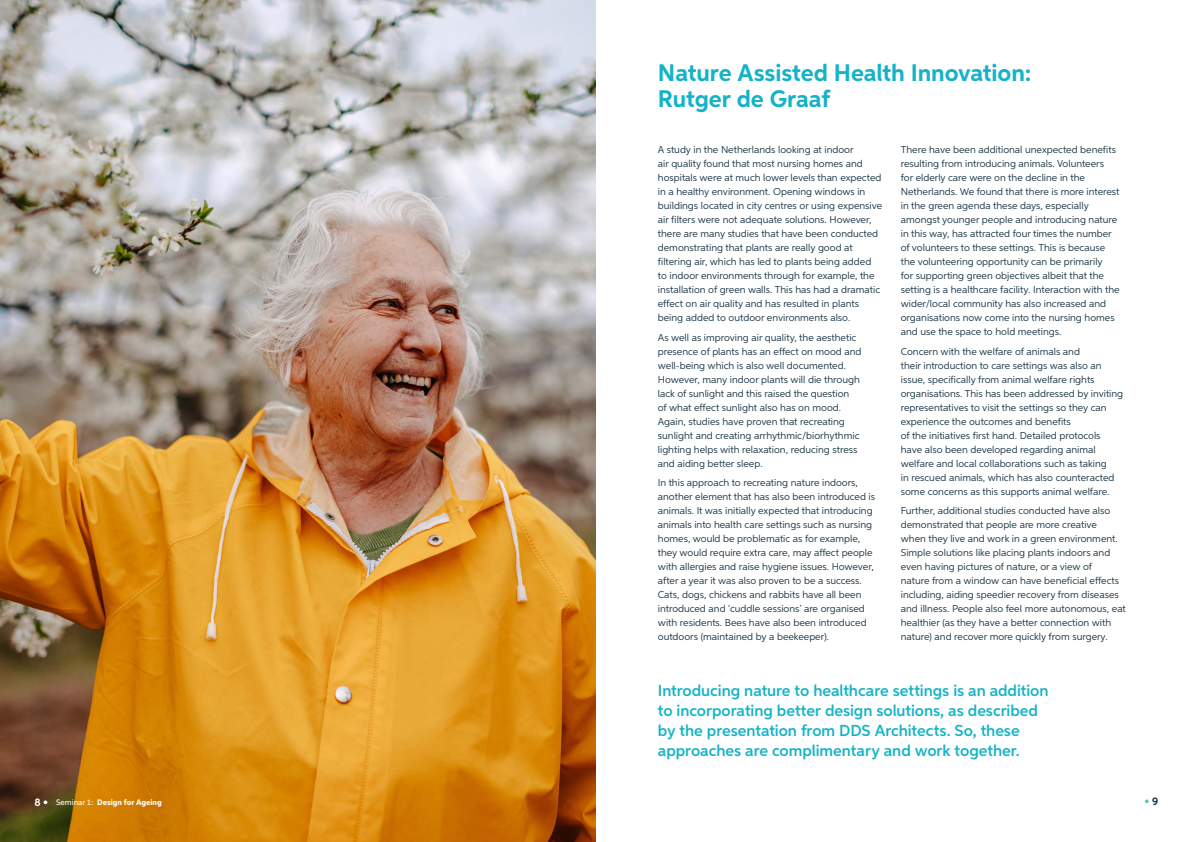
<style>
.page{position:relative;width:1191px;height:842px;background:#fff}
.page>*{position:absolute;margin:0;border:0;box-sizing:border-box;transform-origin:0 0}
.t1{font:700 24px/26px "Aspira";letter-spacing:-.005em;color:#14b3c7}
.t2{font:600 16px/20px "Aspira";letter-spacing:-.005em;color:#14b3c7}
.t3{font:700 11px "Aspira";color:#5bc3b8}
.t4{font:10px/14px "Aspira";color:#193444}
.t5{font:800 8px "Aspira";color:#fff}
.s1{font-weight:700;font-size:11px}
.s2{font-weight:500}
.s3{color:#193444}
</style>
<div class="page">
<img style="left:0;top:0;width:595px;height:842px">
<p class="t1" style="left:658px;top:60px;width:375px">Nature Assisted Health Innovation:<br>Rutger de Graaf</p>
<p class="t4" style="left:900px;top:142px;width:220px">There have been additional unexpected benefits resulting from introducing animals. Volunteers<br>for elderly care were on the decline in the Netherlands. We found that there is more interest in the green agenda these days, especially amongst younger people and introducing nature in this way, has attracted four times the number of volunteers to these settings. This is because the volunteering opportunity can be primarily<br>for supporting green objectives albeit that the setting is a healthcare facility. Interaction with the wider/local community has also increased and organisations now come into the nursing homes and use the space to hold meetings.</p>
<p class="t4" style="left:900px;top:344px;width:224px">Concern with the welfare of animals and<br>their introduction to care settings was also an issue, specifically from animal welfare rights organisations. This has been addressed by inviting representatives to visit the settings so they can experience the outcomes and benefits<br>of the initiatives first hand. Detailed protocols have also been developed regarding animal welfare and local collaborations such as taking<br>in rescued animals, which has also counteracted some concerns as this supports animal welfare.</p>
<p class="t4" style="left:900px;top:504px;width:226px">Further, additional studies conducted have also demonstrated that people are more creative<br>when they live and work in a green environment.<br>Simple solutions like placing plants indoors and even having pictures of nature, or a view of<br>nature from a window can have beneficial effects including, aiding speedier recovery from diseases and illness. People also feel more autonomous, eat healthier (as they have a better connection with nature) and recover more quickly from surgery.</p>
<p class="t4" style="left:658px;top:142px;width:226px">A study in the Netherlands looking at indoor<br>air quality found that most nursing homes and hospitals were at much lower levels than expected in a healthy environment. Opening windows in buildings located in city centres or using expensive air filters were not adequate solutions. However, there are many studies that have been conducted demonstrating that plants are really good at filtering air, which has led to plants being added to indoor environments through for example, the installation of green walls. This has had a dramatic effect on air quality and has resulted in plants being added to outdoor environments also.</p>
<p class="t4" style="left:658px;top:330px;width:205px">As well as improving air quality, the aesthetic presence of plants has an effect on mood and well-being which is also well documented.<br>However, many indoor plants will die through lack of sunlight and this raised the question<br>of what effect sunlight also has on mood.<br>Again, studies have proven that recreating sunlight and creating arrhythmic/biorhythmic lighting helps with relaxation, reducing stress and aiding better sleep.</p>
<p class="t4" style="left:658px;top:476px;width:219px">In this approach to recreating nature indoors, another element that has also been introduced is animals. It was initially expected that introducing animals into health care settings such as nursing homes, would be problematic as for example, they would require extra care, may affect people with allergies and raise hygiene issues. However, after a year it was also proven to be a success.<br>Cats, dogs, chickens and rabbits have all been introduced and ‘cuddle sessions’ are organised with residents. Bees have also been introduced outdoors (maintained by a beekeeper).</p>
<p class="t2" style="left:658px;top:680px;width:392px">Introducing nature to healthcare settings is an addition to incorporating better design solutions, as described by the presentation from DDS Architects. So, these approaches are complimentary and work together.</p>
<p class="t5" style="left:34px;top:797px;width:129px"><span class="s1">8 •</span> <span class="s2">Seminar 1:</span> Design for Ageing</p>
<p class="t3" style="left:1144px;top:794px;width:15px">•<span class="s3">9</span></p>
</div>
